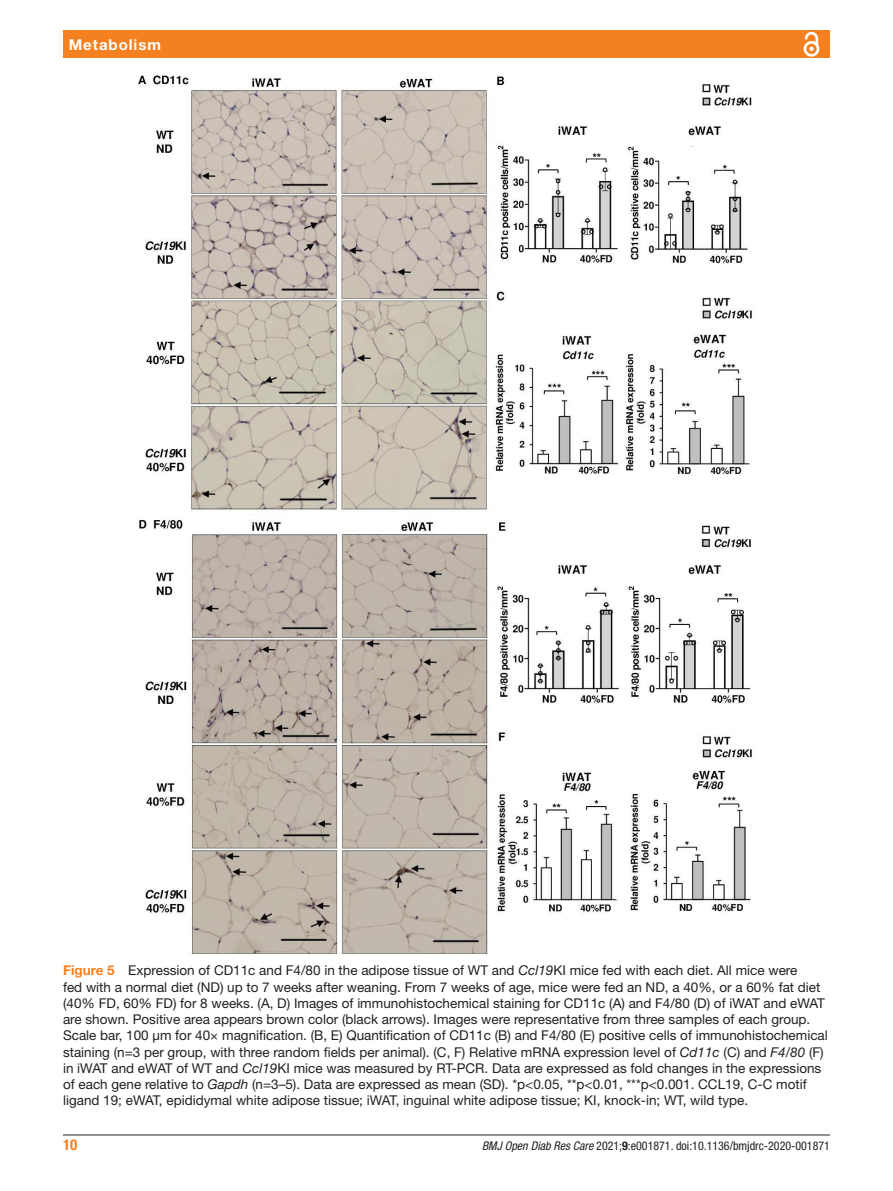
<style>
.page{position:relative;width:893px;height:1191px;background:#fff}
.page>*{position:absolute;margin:0;border:0;box-sizing:border-box;transform-origin:0 0}
.t1{font:700 15px "Helvetica Neue LT Std";letter-spacing:.065em;color:#fff}
.t2{font:700 condensed 15px "Helvetica Neue LT Std";color:#f58020}
.t3{font:13.5px/16.2px "Helvetica Neue LT Std";color:#231f20}
.t4{font:condensed 12px "Helvetica Neue LT Std";color:#231f20}
.s1{font-weight:700;color:#f58020}
.s2{font-style:italic}
.s3{font-weight:700}
</style>
<div class="page">
<hr style="left:63px;top:1134px;width:767px;height:1px;background:#231f20">
<div style="left:63px;top:31px;width:767px;height:27px;background:#f58020"></div>
<svg style="left:803px;top:31px;width:17px;height:26px"></svg>
<img style="left:138px;top:75px;width:614px;height:880px">
<p class="t1" style="left:69px;top:35px;width:94px">Metabolism</p>
<p class="t3" style="left:63px;top:962px;width:766px"><span class="s1">Figure 5</span> Expression of CD11c and F4/80 in the adipose tissue of WT and <span class="s2">Ccl19</span>KI mice fed with each diet. All mice were<br>fed with a normal diet (ND) up to 7 weeks after weaning. From 7 weeks of age, mice were fed an ND, a 40%, or a 60% fat diet (40% FD, 60% FD) for 8 weeks. (A, D) Images of immunohistochemical staining for CD11c (A) and F4/80 (D) of iWAT and eWAT are shown. Positive area appears brown color (black arrows). Images were representative from three samples of each group.<br>Scale bar, 100 µm for 40× magnification. (B, E) Quantification of CD11c (B) and F4/80 (E) positive cells of immunohistochemical staining (n=3 per group, with three random fields per animal). (C, F) Relative mRNA expression level of <span class="s2">Cd11c</span> (C) and <span class="s2">F4/80</span> (F) in iWAT and eWAT of WT and <span class="s2">Ccl19</span>KI mice was measured by RT-PCR. Data are expressed as fold changes in the expressions of each gene relative to <span class="s2">Gapdh</span> (n=3–5). Data are expressed as mean (SD). *p&lt;0.05, **p&lt;0.01, ***p&lt;0.001. CCL19, C-C motif ligand 19; eWAT, epididymal white adipose tissue; iWAT, inguinal white adipose tissue; KI, knock-in; WT, wild type.</p>
<p class="t2" style="left:63px;top:1135px;width:16px">10</p>
<p class="t4" style="left:482px;top:1138px;width:349px"><span class="s2">BMJ Open Diab Res Care</span> 2021;<span class="s3">9</span>:e001871. doi:10.1136/bmjdrc-2020-001871</p>
</div>
